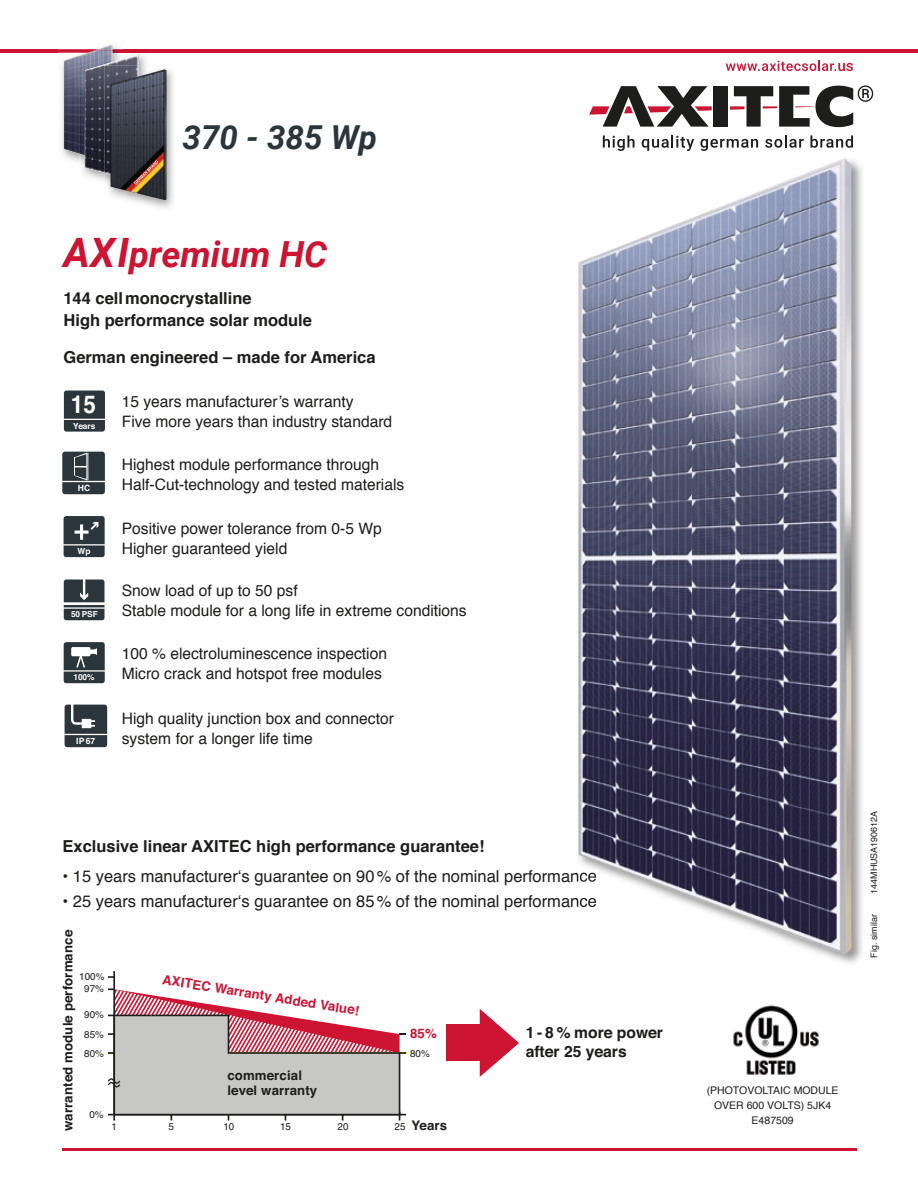
<style>
.page{position:relative;width:918px;height:1188px;background:#fff}
.page>*{position:absolute;margin:0;border:0;box-sizing:border-box;transform-origin:0 0}
.t1{font:italic 700 36px "Roboto";color:#cd1432}
.t2{font:italic 700 33px "Roboto";color:#2a363b}
.t3{font:700 24.75px "Helvetica";color:#fff;scale:.91 1}
.t4{font:700 16.5px/21.3px "Helvetica";color:#1d1d1b}
.t5{font:16.5px "Helvetica";color:#1d1d1b}
.t6{font:15.75px/20.2px "Helvetica";color:#1d1d1b}
.t7{font:700 15.6px/18.8px "Helvetica";color:#1d1d1b}
.t8{font:700 13.2px/15.9px "Helvetica";letter-spacing:.01em;color:#1d1d1b}
.t9{font:700 13.2px "Helvetica";color:#cd1432}
.t10{font:10.5px/15px "Helvetica";color:#1d1d1b;text-align:center}
.t11{font:9.9px/19.4px "Helvetica";color:#1d1d1b;text-align:center}
.t12{font:9px "Helvetica";color:#1d1d1b}
.t13{font:700 8.7px "Helvetica";color:#fff}
.t14{font:700 8.4px "Helvetica";color:#fff}
.t15{font:700 8.25px "Helvetica";color:#fff}
.s1{font-size:40.5px}
.s2{font-weight:400;font-size:9.9px}
</style>
<div class="page">
<div style="left:714px;top:86px;width:14px;height:41px;background:#1d1d1b"></div>
<svg style="left:589px;top:86px;width:123px;height:41px"></svg>
<svg style="left:603px;top:135px;width:32px;height:16px"></svg>
<svg style="left:642px;top:135px;width:52px;height:16px"></svg>
<svg style="left:700px;top:139px;width:58px;height:12px"></svg>
<svg style="left:765px;top:135px;width:39px;height:13px"></svg>
<svg style="left:810px;top:135px;width:43px;height:13px"></svg>
<svg style="left:726px;top:60px;width:127px;height:11px"></svg>
<svg style="left:730px;top:85px;width:143px;height:42px"></svg>
<svg style="left:64px;top:391px;width:41px;height:41px;background:#333e43"></svg>
<svg style="left:64px;top:642px;width:41px;height:41px;background:#515b5f"></svg>
<svg style="left:64px;top:516px;width:41px;height:41px;background:#414b50"></svg>
<hr style="left:63px;top:1148px;width:794px;height:3px;background:#cd1432">
<hr style="left:113px;top:971px;width:2px;height:150px;background:#1d1d1b">
<svg style="left:108px;top:988px;width:298px;height:133px"></svg>
<svg style="left:480px;top:1009px;width:39px;height:68px"></svg>
<div style="left:446px;top:1025px;width:47px;height:36px;background:#cd1432"></div>
<hr style="left:0;top:49px;width:918px;height:3px;background:#cd1432">
<img style="left:58px;top:44px;width:61px;height:118px">
<img style="left:58px;top:49px;width:65px;height:3px">
<img style="left:64px;top:45px;width:49px;height:109px">
<svg style="left:113px;top:51px;width:36px;height:11px"></svg>
<img style="left:79px;top:156px;width:25px;height:19px">
<img style="left:79px;top:51px;width:34px;height:52px">
<img style="left:79px;top:103px;width:6px;height:53px">
<img style="left:85px;top:55px;width:54px;height:118px">
<img style="left:130px;top:69px;width:44px;height:139px">
<img style="left:104px;top:65px;width:35px;height:117px">
<img style="left:111px;top:69px;width:55px;height:131px">
<img style="left:136px;top:161px;width:22px;height:22px">
<svg style="left:62px;top:452px;width:43px;height:42px;background:#3e494e"></svg>
<img style="left:825px;top:160px;width:38px;height:803px">
<img style="left:576px;top:872px;width:2px;height:10px">
<img style="left:576px;top:898px;width:2px;height:9px">
<img style="left:578px;top:158px;width:274px;height:797px">
<svg style="left:64px;top:580px;width:41px;height:40px;background:#4a5458"></svg>
<svg style="left:65px;top:705px;width:42px;height:42px;background:#444f53"></svg>
<img style="left:733px;top:1005px;width:86px;height:71px">
<h2 class="t2" style="left:183px;top:115px;width:196px">370 - 385 Wp</h2>
<h1 class="t1" style="left:64px;top:229px;width:265px"><span class="s1">AXI</span>premium HC</h1>
<p class="t4" style="left:63px;top:288px;width:250px">144 cell monocrystalline<br>High performance solar module</p>
<p class="t4" style="left:64px;top:347px;width:314px">German engineered – made for America</p>
<p class="t6" style="left:122px;top:392px;width:272px">15 years manufacturer’s warranty<br>Five more years than industry standard</p>
<h3 class="t3" style="left:71px;top:385px;width:29px">15</h3>
<p class="t14" style="left:73px;top:419px;width:24px">Years</p>
<p class="t13" style="left:78px;top:481px;width:14px">HC</p>
<p class="t6" style="left:122px;top:455px;width:284px">Highest module performance through<br>Half-Cut-technology and tested materials</p>
<p class="t6" style="left:122px;top:519px;width:261px">Positive power tolerance from 0-5 Wp</p>
<p class="t14" style="left:78px;top:544px;width:14px">Wp</p>
<p class="t6" style="left:122px;top:539px;width:167px">Higher guaranteed yield</p>
<p class="t15" style="left:71px;top:608px;width:28px">50 PSF</p>
<p class="t14" style="left:73px;top:670px;width:23px">100%</p>
<p class="t13" style="left:76px;top:734px;width:21px">IP 67</p>
<p class="t6" style="left:122px;top:580px;width:346px">Snow load of up to 50 psf<br>Stable module for a long life in extreme conditions</p>
<p class="t6" style="left:122px;top:643px;width:267px">100 % electroluminescence inspection<br>Micro crack and hotspot free modules</p>
<p class="t6" style="left:122px;top:709px;width:274px">High quality junction box and connector system for a longer life time</p>
<p class="t4" style="left:63px;top:836px;width:424px">Exclusive linear AXITEC high performance guarantee!</p>
<p class="t5" style="left:63px;top:863px;width:536px">• 15 years manufacturer‘s guarantee on 90 % of the nominal performance</p>
<p class="t5" style="left:63px;top:888px;width:536px">• 25 years manufacturer‘s guarantee on 85 % of the nominal performance</p>
<p class="t8" style="left:60px;top:1131px;width:202px;rotate:-90deg">warranted module performance</p>
<p class="t11" style="left:79px;top:971px;width:27px;line-height:11.7px">100%<br>97%</p>
<p class="t11" style="left:84px;top:1005px;width:21px;text-align:justify">90% 85% 80%</p>
<p class="t11" style="left:89px;top:1105px;width:16px">0%</p>
<p class="t9" style="left:164px;top:969px;width:201px;rotate:9deg">AXITEC Warranty Added Value!</p>
<p class="t8" style="left:227px;top:1067px;width:91px">commercial level warranty</p>
<p class="t9" style="left:410px;top:1022px;width:28px">85%</p>
<p class="t11" style="left:410px;top:1044px;width:21px">80%</p>
<p class="t11" style="left:112px;top:1118px;width:7px">1</p>
<p class="t11" style="left:169px;top:1118px;width:7px">5</p>
<p class="t11" style="left:223px;top:1118px;width:13px">10</p>
<p class="t11" style="left:280px;top:1118px;width:13px">15</p>
<p class="t11" style="left:337px;top:1118px;width:13px">20</p>
<p class="t8" style="left:395px;top:1118px;width:54px"><span class="s2">25</span> Years</p>
<p class="t7" style="left:526px;top:1024px;width:139px">1 - 8 % more power after 25 years</p>
<p class="t12" style="left:867px;top:894px;width:84px;rotate:-90deg">144MHUSA190612A</p>
<p class="t12" style="left:867px;top:958px;width:45px;rotate:-90deg">Fig. similar</p>
<p class="t10" style="left:707px;top:1083px;width:133px">(PHOTOVOLTAIC MODULE<br>OVER 600 VOLTS) 5JK4<br>E487509</p>
</div>
